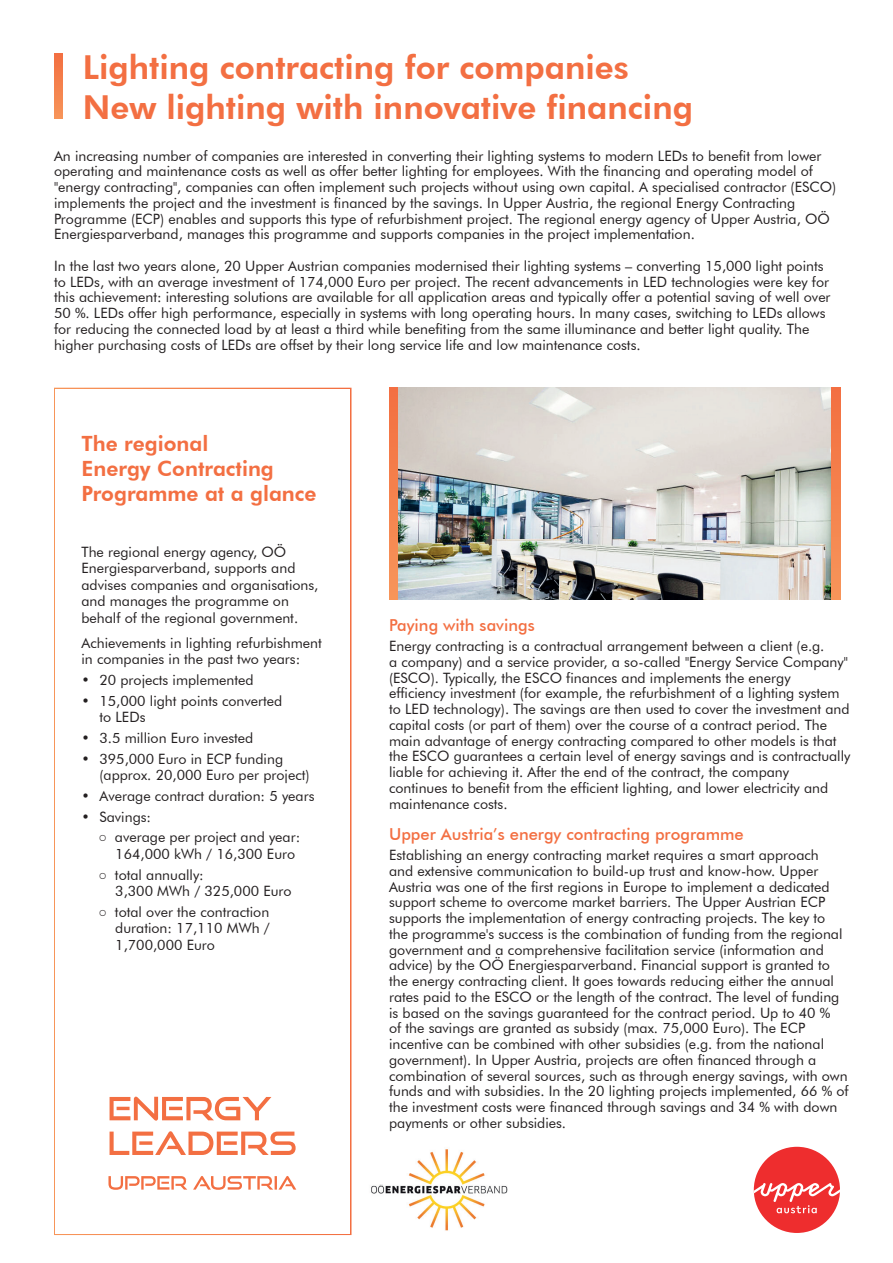
<style>
.page{position:relative;width:893px;height:1263px;background:#fff}
.page>*{position:absolute;margin:0;border:0;box-sizing:border-box;transform-origin:0 0}
.t1{font:800 33px/39.6px "Futura BT";color:#f36f42}
.t2{font:800 21px/25.2px "Futura BT";color:#f36f42}
.t3{font:500 16.5px "Futura BT";color:#f36f42}
.t4{font:14.25px/15.8px "Futura BT";color:#231f20}
.s1{font-family:"Arial"}
</style>
<div class="page">
<div style="left:54px;top:388px;width:297px;height:847px;background:#fff;border:3px solid #fff"></div>
<svg style="left:54px;top:54px;width:9px;height:65px"></svg>
<div style="left:754px;top:1147px;width:86px;height:86px;background:#ee2d2e;border-radius:50%"></div>
<svg style="left:754px;top:1183px;width:86px;height:30px"></svg>
<img style="left:371px;top:1149px;width:137px;height:82px">
<img style="left:398px;top:388px;width:433px;height:212px">
<svg style="left:389px;top:388px;width:9px;height:212px;background:#f4814d"></svg>
<svg style="left:831px;top:388px;width:9px;height:212px;background:#f4814d"></svg>
<svg style="left:108px;top:1176px;width:188px;height:14px"></svg>
<svg style="left:110px;top:1131px;width:186px;height:24px"></svg>
<svg style="left:110px;top:1097px;width:161px;height:23px"></svg>
<h1 class="t1" style="left:83px;top:47px;width:612px">Lighting contracting for companies<br>New lighting with innovative financing</h1>
<p class="t4" style="left:54px;top:147px;width:784px">An increasing number of companies are interested in converting their lighting systems to modern LEDs to benefit from lower operating and maintenance costs as well as offer better lighting for employees. With the financing and operating model of "energy contracting", companies can often implement such projects without using own capital. A specialised contractor (ESCO) implements the project and the investment is financed by the savings. In Upper Austria, the regional Energy Contracting Programme (ECP) enables and supports this type of refurbishment project. The regional energy agency of Upper Austria, OÖ Energiesparverband, manages this programme and supports companies in the project implementation.</p>
<p class="t4" style="left:54px;top:258px;width:778px">In the last two years alone, 20 Upper Austrian companies modernised their lighting systems – converting 15,000 light points to LEDs, with an average investment of 174,000 Euro per project. The recent advancements in LED technologies were key for this achievement: interesting solutions are available for all application areas and typically offer a potential saving of well over 50 %. LEDs offer high performance, especially in systems with long operating hours. In many cases, switching to LEDs allows for reducing the connected load by at least a third while benefiting from the same illuminance and better light quality. The higher purchasing costs of LEDs are offset by their long service life and low maintenance costs.</p>
<h2 class="t2" style="left:81px;top:430px;width:237px">The regional<br>Energy Contracting<br>Programme at a glance</h2>
<p class="t4" style="left:81px;top:543px;width:239px;line-height:16.5px">The regional energy agency, OÖ Energiesparverband, supports and advises companies and organisations, and manages the programme on behalf of the regional government.</p>
<p class="t4" style="left:81px;top:634px;width:242px;line-height:16.5px">Achievements in lighting refurbishment in companies in the past two years:</p>
<p class="t4" style="left:81px;top:672px;width:174px">• 20 projects implemented</p>
<p class="t4" style="left:99px;top:692px;width:184px;line-height:16.5px;text-indent:-18px">• 15,000 light points converted to LEDs</p>
<p class="t4" style="left:81px;top:730px;width:173px">• 3.5 million Euro invested</p>
<p class="t4" style="left:99px;top:750px;width:212px;line-height:16.5px;text-indent:-18px">• 395,000 Euro in ECP funding (approx. 20,000 Euro per project)</p>
<p class="t4" style="left:81px;top:788px;width:235px">• Average contract duration: 5 years</p>
<p class="t4" style="left:81px;top:808px;width:71px">• Savings:</p>
<p class="t4" style="left:115px;top:829px;width:186px;line-height:16.5px;text-indent:-17px"><span class="s1">○</span> average per project and year:<br>164,000 kWh / 16,300 Euro</p>
<p class="t4" style="left:115px;top:866px;width:178px;line-height:16.5px;text-indent:-17px"><span class="s1">○</span> total annually:<br>3,300 MWh / 325,000 Euro</p>
<p class="t4" style="left:115px;top:903px;width:156px;line-height:16.5px;text-align:justify;text-indent:-17px"><span class="s1">○</span> total over the contraction duration: 17,110 MWh / 1,700,000 Euro</p>
<p class="t3" style="left:389px;top:615px;width:147px">Paying with savings</p>
<p class="t4" style="left:389px;top:638px;width:463px">Energy contracting is a contractual arrangement between a client (e.g.<br>a company) and a service provider, a so-called "Energy Service Company" (ESCO). Typically, the ESCO finances and implements the energy efficiency investment (for example, the refurbishment of a lighting system to LED technology). The savings are then used to cover the investment and capital costs (or part of them) over the course of a contract period. The main advantage of energy contracting compared to other models is that the ESCO guarantees a certain level of energy savings and is contractually liable for achieving it. After the end of the contract, the company continues to benefit from the efficient lighting, and lower electricity and maintenance costs.</p>
<p class="t3" style="left:389px;top:824px;width:356px">Upper Austria’s energy contracting programme</p>
<p class="t4" style="left:389px;top:847px;width:461px">Establishing an energy contracting market requires a smart approach<br>and extensive communication to build-up trust and know-how. Upper Austria was one of the first regions in Europe to implement a dedicated support scheme to overcome market barriers. The Upper Austrian ECP supports the implementation of energy contracting projects. The key to<br>the programme's success is the combination of funding from the regional government and a comprehensive facilitation service (information and advice) by the OÖ Energiesparverband. Financial support is granted to the energy contracting client. It goes towards reducing either the annual rates paid to the ESCO or the length of the contract. The level of funding is based on the savings guaranteed for the contract period. Up to 40 %<br>of the savings are granted as subsidy (max. 75,000 Euro). The ECP incentive can be combined with other subsidies (e.g. from the national government). In Upper Austria, projects are often financed through a combination of several sources, such as through energy savings, with own funds and with subsidies. In the 20 lighting projects implemented, 66 % of the investment costs were financed through savings and 34 % with down payments or other subsidies.</p>
</div>
